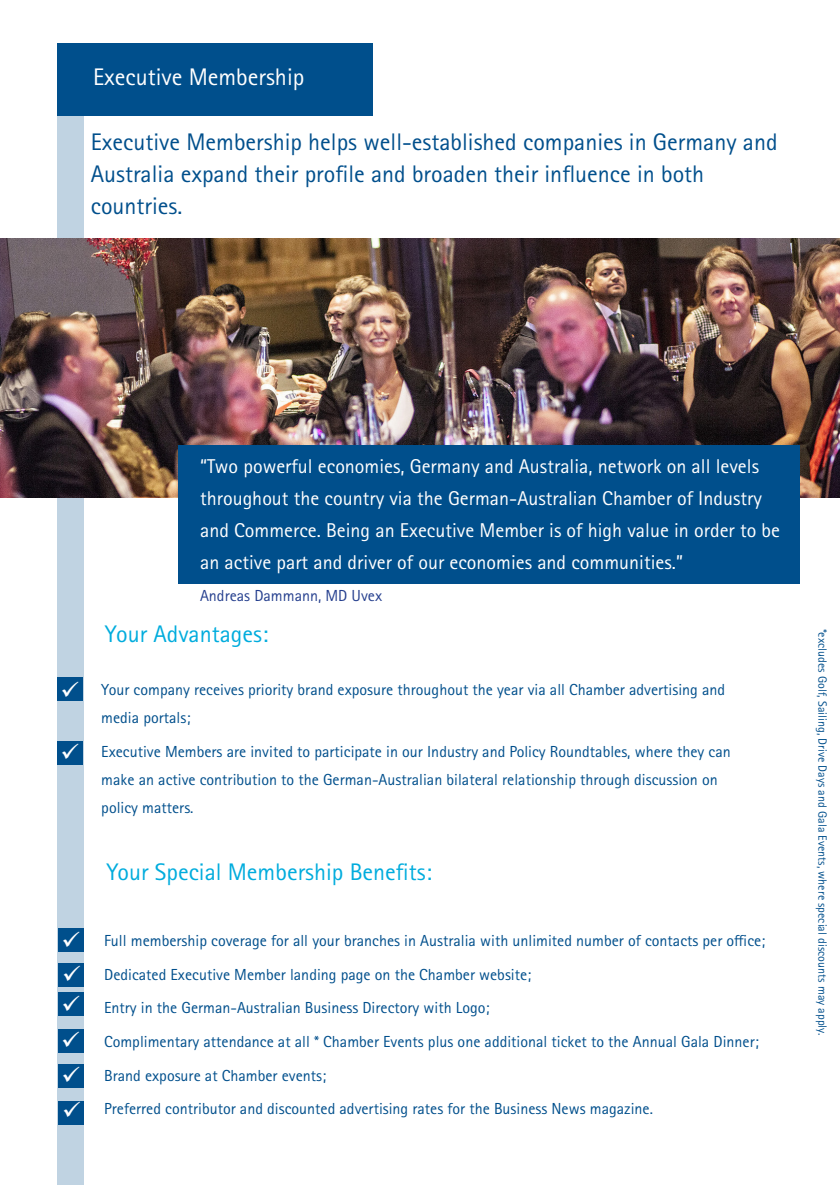
<style>
.page{position:relative;width:840px;height:1191px;background:#fff}
.page>*{position:absolute;margin:0;border:0;box-sizing:border-box;transform-origin:0 0}
.t1{font:24px/32px "Rotis Sans Serif Std";color:#004f8c}
.t2{font:24px "Rotis Sans Serif Std";color:#00acdd}
.t3{font:24px "Rotis Sans Serif Std";color:#fff}
.t4{font:20px/32px "Rotis Sans Serif Std";color:#fff}
.t5{font:16px/28px "Rotis Sans Serif Std";color:#004f8c}
.t6{font:16px "Rotis Sans Serif Std";color:#253f8e}
.t7{font:12px "Rotis Sans Serif Std";color:#004f8c}
</style>
<div class="page">
<div style="left:58px;top:97px;width:26px;height:1088px;background:#c0d3e2"></div>
<div style="left:58px;top:43px;width:315px;height:73px;background:#004f8c"></div>
<div style="left:58px;top:677px;width:25px;height:23px;background:#004f8c"></div>
<div style="left:58px;top:741px;width:25px;height:23px;background:#004f8c"></div>
<div style="left:58px;top:963px;width:25px;height:23px;background:#004f8c"></div>
<div style="left:58px;top:928px;width:25px;height:23px;background:#004f8c"></div>
<div style="left:58px;top:992px;width:25px;height:23px;background:#004f8c"></div>
<div style="left:58px;top:1064px;width:25px;height:23px;background:#004f8c"></div>
<div style="left:58px;top:1101px;width:25px;height:23px;background:#004f8c"></div>
<div style="left:58px;top:1029px;width:26px;height:23px;background:#004f8c"></div>
<img style="left:0;top:238px;width:839px;height:259px">
<div style="left:178px;top:446px;width:621px;height:138px;background:#004f8c"></div>
<p class="t3" style="left:93px;top:63px;width:213px">Executive Membership</p>
<p class="t1" style="left:91px;top:126px;width:687px">Executive Membership helps well-established companies in Germany and<br>Australia expand their profile and broaden their influence in both countries.</p>
<p class="t4" style="left:200px;top:450px;width:581px">“Two powerful economies, Germany and Australia, network on all levels throughout the country via the German-Australian Chamber of Industry and Commerce. Being an Executive Member is of high value in order to be an active part and driver of our economies and communities.”</p>
<p class="t6" style="left:200px;top:586px;width:183px">Andreas Dammann, MD Uvex</p>
<p class="t2" style="left:105px;top:619px;width:165px">Your Advantages:</p>
<p class="t5" style="left:101px;top:676px;width:625px;text-indent:-36px">• Your company receives priority brand exposure throughout the year via all Chamber advertising and media portals;</p>
<p class="t5" style="left:101px;top:737px;width:630px;text-indent:-36px">• Executive Members are invited to participate in our Industry and Policy Roundtables, where they can make an active contribution to the German-Australian bilateral relationship through discussion on policy matters.</p>
<p class="t2" style="left:106px;top:858px;width:327px">Your Special Membership Benefits:</p>
<p class="t5" style="left:68px;top:926px;width:698px">• Full membership coverage for all your branches in Australia with unlimited number of contacts per office;</p>
<p class="t5" style="left:68px;top:960px;width:464px">• Dedicated Executive Member landing page on the Chamber website;</p>
<p class="t5" style="left:68px;top:994px;width:423px">• Entry in the German-Australian Business Directory with Logo;</p>
<p class="t5" style="left:68px;top:1027px;width:692px">• Complimentary attendance at all * Chamber Events plus one additional ticket to the Annual Gala Dinner;</p>
<p class="t5" style="left:68px;top:1061px;width:259px">• Brand exposure at Chamber events;</p>
<p class="t5" style="left:68px;top:1095px;width:586px">• Preferred contributor and discounted advertising rates for the Business News magazine.</p>
<p class="t7" style="left:829px;top:628px;width:408px;rotate:90deg">*excludes Golf, Sailing, Drive Days and Gala Events, where special discounts may apply.</p>
</div>
